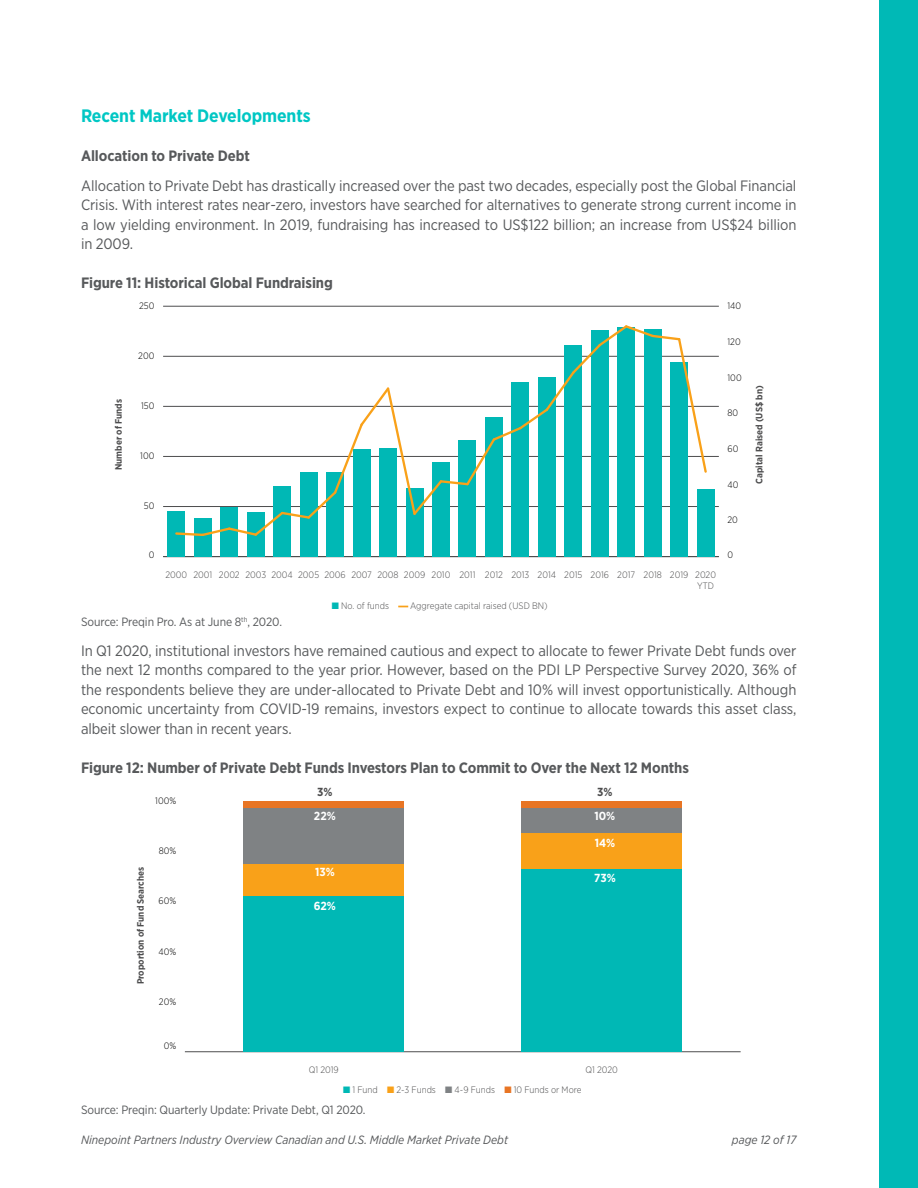
<style>
.page{position:relative;width:918px;height:1188px;background:#fff}
.page>*{position:absolute;margin:0;border:0;box-sizing:border-box;transform-origin:0 0}
.t1{font:700 18px "Gotham Narrow";letter-spacing:-.005em;color:#00c7c4}
.t2{font:15px/19.5px "Gotham Narrow";letter-spacing:-.005em;color:#57595b;text-align:justify}
.t3{font:700 15px "Gotham Narrow";letter-spacing:-.005em;color:#57595b}
.t4{font:12px "Gotham Narrow";letter-spacing:-.005em;color:#57595b}
.t5{font:italic 12px "Gotham Narrow";color:#57595b}
.t6{font:700 11.7px "Gotham Narrow";color:#fff}
.t7{font:700 11.7px "Gotham Narrow";color:#4d4d4e}
.t8{font:300 9.3px/11.2px "Gotham Narrow";color:#4d4d4e}
.t9{font:700 9.3px "Gotham Narrow";color:#4d4d4e}
.t10{font:300 9.3px "Gotham Narrow";color:#000}
.s1{color:#00b8b5}
.s2{color:#f9a119}
.s3{color:#7f8284}
.s4{color:#e87524}
</style>
<div class="page">
<div style="left:879px;top:0;width:39px;height:1188px;background:#00b9b6"></div>
<hr style="left:163px;top:556px;width:556px;height:1px;background:#4d4d4e">
<hr style="left:163px;top:506px;width:556px;height:1px;background:#4d4d4e">
<hr style="left:163px;top:456px;width:556px;height:1px;background:#4d4d4e">
<hr style="left:163px;top:406px;width:556px;height:1px;background:#4d4d4e">
<hr style="left:163px;top:356px;width:556px;height:1px;background:#4d4d4e">
<hr style="left:163px;top:306px;width:556px;height:1px;background:#4d4d4e">
<div style="left:167px;top:512px;width:18px;height:45px;background:#00b8b5"></div>
<div style="left:194px;top:519px;width:18px;height:38px;background:#00b8b5"></div>
<div style="left:220px;top:508px;width:18px;height:49px;background:#00b8b5"></div>
<div style="left:247px;top:513px;width:18px;height:44px;background:#00b8b5"></div>
<div style="left:273px;top:486px;width:18px;height:71px;background:#00b8b5"></div>
<div style="left:300px;top:472px;width:18px;height:85px;background:#00b8b5"></div>
<div style="left:326px;top:472px;width:18px;height:85px;background:#00b8b5"></div>
<div style="left:353px;top:449px;width:18px;height:108px;background:#00b8b5"></div>
<div style="left:379px;top:448px;width:18px;height:109px;background:#00b8b5"></div>
<div style="left:406px;top:488px;width:18px;height:69px;background:#00b8b5"></div>
<div style="left:432px;top:462px;width:18px;height:95px;background:#00b8b5"></div>
<div style="left:458px;top:440px;width:18px;height:117px;background:#00b8b5"></div>
<div style="left:485px;top:417px;width:18px;height:140px;background:#00b8b5"></div>
<div style="left:511px;top:382px;width:18px;height:175px;background:#00b8b5"></div>
<div style="left:538px;top:377px;width:18px;height:180px;background:#00b8b5"></div>
<div style="left:564px;top:345px;width:18px;height:212px;background:#00b8b5"></div>
<div style="left:591px;top:330px;width:18px;height:227px;background:#00b8b5"></div>
<div style="left:617px;top:327px;width:18px;height:230px;background:#00b8b5"></div>
<div style="left:644px;top:329px;width:18px;height:228px;background:#00b8b5"></div>
<div style="left:670px;top:362px;width:18px;height:195px;background:#00b8b5"></div>
<div style="left:697px;top:489px;width:18px;height:68px;background:#00b8b5"></div>
<svg style="left:174px;top:325px;width:534px;height:211px"></svg>
<hr style="left:185px;top:1051px;width:556px;height:1px;background:#4d4d4e">
<div style="left:244px;top:801px;width:160px;height:8px;background:#e87524"></div>
<div style="left:522px;top:801px;width:160px;height:8px;background:#e87524"></div>
<div style="left:244px;top:809px;width:160px;height:55px;background:#7f8284"></div>
<div style="left:522px;top:809px;width:160px;height:25px;background:#7f8284"></div>
<div style="left:244px;top:864px;width:160px;height:33px;background:#f9a119"></div>
<div style="left:522px;top:834px;width:160px;height:35px;background:#f9a119"></div>
<div style="left:244px;top:897px;width:160px;height:155px;background:#00b8b5"></div>
<div style="left:522px;top:869px;width:160px;height:183px;background:#00b8b5"></div>
<p class="t1" style="left:81px;top:105px;width:231px">Recent Market Developments</p>
<p class="t3" style="left:81px;top:146px;width:170px">Allocation to Private Debt</p>
<p class="t2" style="left:81px;top:175px;width:717px">Allocation to Private Debt has drastically increased over the past two decades, especially post the Global Financial Crisis. With interest rates near-zero, investors have searched for alternatives to generate strong current income in a low yielding environment. In 2019, fundraising has increased to US$122 billion; an increase from US$24 billion in 2009.</p>
<p class="t3" style="left:81px;top:273px;width:253px">Figure 11: Historical Global Fundraising</p>
<p class="t9" style="left:113px;top:470px;width:72px;rotate:-90deg">Number of Funds</p>
<p class="t10" style="left:139px;top:300px;width:17px">250</p>
<p class="t10" style="left:138px;top:350px;width:18px">200</p>
<p class="t10" style="left:141px;top:400px;width:15px">150</p>
<p class="t10" style="left:140px;top:450px;width:16px">100</p>
<p class="t10" style="left:144px;top:501px;width:12px">50</p>
<p class="t10" style="left:149px;top:549px;width:7px">0</p>
<p class="t8" style="left:165px;top:569px;width:524px">2000 2001 2002 2003 2004 2005 2006 2007 2008 2009 2010 2011 2012 2013 2014 2015 2016 2017 2018 2019</p>
<p class="t8" style="left:332px;top:600px;width:59px"><span class="s1">■</span> No. of funds</p>
<p class="t8" style="left:410px;top:600px;width:139px">Aggregate capital raised (USD BN)</p>
<p class="t8" style="left:695px;top:569px;width:22px">2020<br>YTD</p>
<p class="t10" style="left:728px;top:300px;width:15px">140</p>
<p class="t10" style="left:728px;top:336px;width:15px">120</p>
<p class="t10" style="left:728px;top:372px;width:16px">100</p>
<p class="t10" style="left:728px;top:408px;width:12px">80</p>
<p class="t10" style="left:728px;top:443px;width:12px">60</p>
<p class="t10" style="left:728px;top:479px;width:12px">40</p>
<p class="t10" style="left:728px;top:514px;width:12px">20</p>
<p class="t10" style="left:728px;top:549px;width:7px">0</p>
<p class="t9" style="left:753px;top:484px;width:100px;rotate:-90deg">Capital Raised (US$ bn)</p>
<p class="t4" style="left:81px;top:615px;width:203px">Source: Preqin Pro. As at June 8<sup>th</sup>, 2020.</p>
<p class="t2" style="left:81px;top:640px;width:717px">In Q1 2020, institutional investors have remained cautious and expect to allocate to fewer Private Debt funds over the next 12 months compared to the year prior. However, based on the PDI LP Perspective Survey 2020, 36% of the respondents believe they are under-allocated to Private Debt and 10% will invest opportunistically. Although economic uncertainty from COVID-19 remains, investors expect to continue to allocate towards this asset class, albeit slower than in recent years.</p>
<p class="t3" style="left:81px;top:758px;width:609px">Figure 12: Number of Private Debt Funds Investors Plan to Commit to Over the Next 12 Months</p>
<p class="t10" style="left:155px;top:795px;width:22px">100%</p>
<p class="t10" style="left:159px;top:845px;width:19px">80%</p>
<p class="t7" style="left:317px;top:785px;width:17px">3%</p>
<p class="t6" style="left:314px;top:809px;width:23px">22%</p>
<p class="t7" style="left:597px;top:785px;width:17px">3%</p>
<p class="t6" style="left:595px;top:809px;width:22px">10%</p>
<p class="t6" style="left:595px;top:835px;width:22px">14%</p>
<p class="t9" style="left:135px;top:984px;width:119px;rotate:-90deg">Proportion of Fund Searches</p>
<p class="t6" style="left:594px;top:870px;width:23px">73%</p>
<p class="t6" style="left:315px;top:864px;width:21px">13%</p>
<p class="t10" style="left:159px;top:896px;width:19px">60%</p>
<p class="t6" style="left:314px;top:898px;width:24px">62%</p>
<p class="t10" style="left:158px;top:946px;width:19px">40%</p>
<p class="t10" style="left:159px;top:996px;width:19px">20%</p>
<p class="t10" style="left:164px;top:1040px;width:14px">0%</p>
<p class="t8" style="left:309px;top:1064px;width:32px">Q1 2019</p>
<p class="t8" style="left:585px;top:1064px;width:34px">Q1 2020</p>
<p class="t8" style="left:343px;top:1084px;width:240px"><span class="s1">■</span> 1 Fund <span class="s2">■</span> 2-3 Funds <span class="s3">■</span> 4-9 Funds <span class="s4">■</span> 10 Funds or More</p>
<p class="t4" style="left:81px;top:1103px;width:286px">Source: Preqin: Quarterly Update: Private Debt, Q1 2020.</p>
<p class="t5" style="left:81px;top:1132px;width:429px">Ninepoint Partners Industry Overview Canadian and U.S. Middle Market Private Debt</p>
<p class="t5" style="left:732px;top:1132px;width:66px">page 12 of 17</p>
</div>
